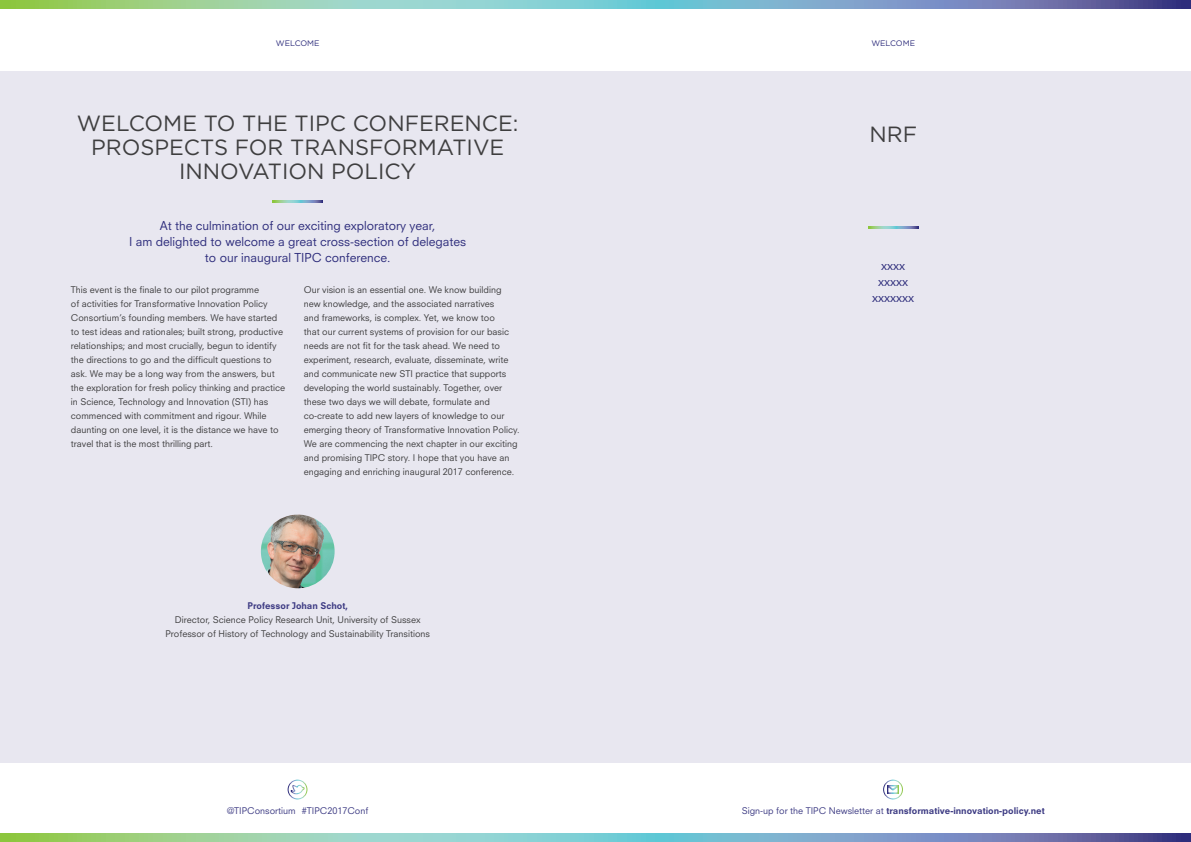
<style>
.page{position:relative;width:1191px;height:842px;background:#fff}
.page>*{position:absolute;margin:0;border:0;box-sizing:border-box;transform-origin:0 0}
.t1{font:22px/24px "Gotham";color:#3e3e3f;text-align:center}
.t2{font:12px/16px "Neuzeit SLT Std";color:#2e2d7c;text-align:center}
.t3{font:9px/14px "Neuzeit SLT Std";color:#3e3e3f}
.t4{font:800 9px "Neuzeit SLT Std";color:#3e3c84}
.t5{font:9px "Neuzeit SLT Std";color:#3e3c84}
.t6{font:8px "Gotham";color:#2e2d7c}
.s1{font-weight:400}
</style>
<div class="page">
<svg style="left:0;top:0;width:1191px;height:9px"></svg>
<div style="left:0;top:71px;width:1191px;height:692px;background:#e8e7f0"></div>
<svg style="left:868px;top:227px;width:50px;height:1px"></svg>
<svg style="left:0;top:833px;width:1191px;height:9px"></svg>
<svg style="left:273px;top:201px;width:50px;height:1px"></svg>
<img style="left:261px;top:514px;width:73px;height:74px;border-radius:37px">
<div style="left:288px;top:780px;width:19px;height:19px;border:1px solid #fff;border-radius:50%"></div>
<svg style="left:290px;top:784px;width:15px;height:11px"></svg>
<div style="left:883px;top:780px;width:20px;height:19px;border:1px solid #fff;border-radius:50%"></div>
<svg style="left:887px;top:785px;width:11px;height:9px"></svg>
<p class="t6" style="left:276px;top:38px;width:45px">WELCOME</p>
<h1 class="t1" style="left:77px;top:111px;width:443px">WELCOME TO THE TIPC CONFERENCE:<br>PROSPECTS FOR TRANSFORMATIVE<br>INNOVATION POLICY</h1>
<h2 class="t2" style="left:129px;top:218px;width:338px">At the culmination of our exciting exploratory year,<br>I am delighted to welcome a great cross-section of delegates to our inaugural TIPC conference.</h2>
<p class="t3" style="left:71px;top:283px;width:216px">This event is the finale to our pilot programme<br>of activities for Transformative Innovation Policy Consortium’s founding members. We have started to test ideas and rationales; built strong, productive relationships; and most crucially, begun to identify the directions to go and the difficult questions to ask. We may be a long way from the answers, but the exploration for fresh policy thinking and practice in Science, Technology and Innovation (STI) has commenced with commitment and rigour. While daunting on one level, it is the distance we have to travel that is the most thrilling part.</p>
<p class="t3" style="left:304px;top:283px;width:217px">Our vision is an essential one. We know building new knowledge, and the associated narratives<br>and frameworks, is complex. Yet, we know too<br>that our current systems of provision for our basic needs are not fit for the task ahead. We need to experiment, research, evaluate, disseminate, write and communicate new STI practice that supports developing the world sustainably. Together, over these two days we will debate, formulate and co-create to add new layers of knowledge to our emerging theory of Transformative Innovation Policy.<br>We are commencing the next chapter in our exciting and promising TIPC story. I hope that you have an engaging and enriching inaugural 2017 conference.</p>
<p class="t4" style="left:247px;top:600px;width:102px">Professor Johan Schot,</p>
<p class="t3" style="left:165px;top:613px;width:266px;text-align:center">Director, Science Policy Research Unit, University of Sussex<br>Professor of History of Technology and Sustainability Transitions</p>
<p class="t6" style="left:871px;top:38px;width:45px">WELCOME</p>
<h1 class="t1" style="left:869px;top:122px;width:49px">NRF</h1>
<h2 class="t2" style="left:872px;top:257px;width:43px">xxxx xxxxx xxxxxxx</h2>
<p class="t5" style="left:227px;top:806px;width:143px">@TIPConsortium #TIPC2017Conf</p>
<p class="t4" style="left:741px;top:805px;width:305px"><span class="s1">Sign-up for the TIPC Newsletter at</span> transformative-innovation-policy.net</p>
</div>
